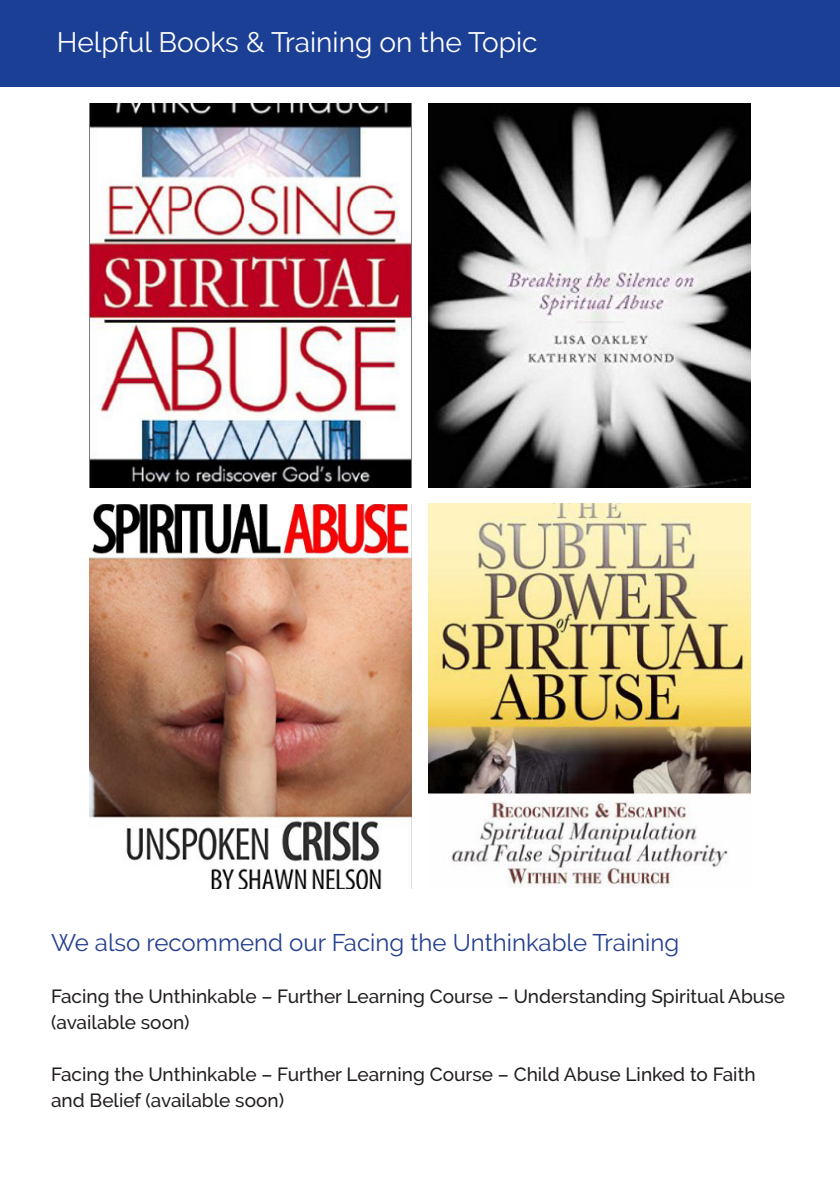
<style>
.page{position:relative;width:840px;height:1191px;background:#fff}
.page>*{position:absolute;margin:0;border:0;box-sizing:border-box;transform-origin:0 0}
.t1{font:28px "Raleway";color:#fff}
.t2{font:24px "Raleway";color:#253f8e}
.t3{font:500 19px "Raleway";color:#231f20}
</style>
<div class="page">
<div style="left:0;top:0;width:839px;height:87px;background:#1b3f94"></div>
<img style="left:89px;top:504px;width:322px;height:385px">
<img style="left:89px;top:103px;width:322px;height:385px">
<img style="left:428px;top:103px;width:322px;height:385px">
<img style="left:428px;top:503px;width:322px;height:384px">
<p class="t1" style="left:57px;top:26px;width:482px">Helpful Books &amp; Training on the Topic</p>
<p class="t2" style="left:51px;top:928px;width:629px">We also recommend our Facing the Unthinkable Training</p>
<p class="t3" style="left:51px;top:985px;width:735px">Facing the Unthinkable – Further Learning Course – Understanding Spiritual Abuse</p>
<p class="t3" style="left:51px;top:1011px;width:140px">(available soon)</p>
<p class="t3" style="left:51px;top:1063px;width:705px">Facing the Unthinkable – Further Learning Course – Child Abuse Linked to Faith</p>
<p class="t3" style="left:51px;top:1089px;width:234px">and Belief (available soon)</p>
</div>
